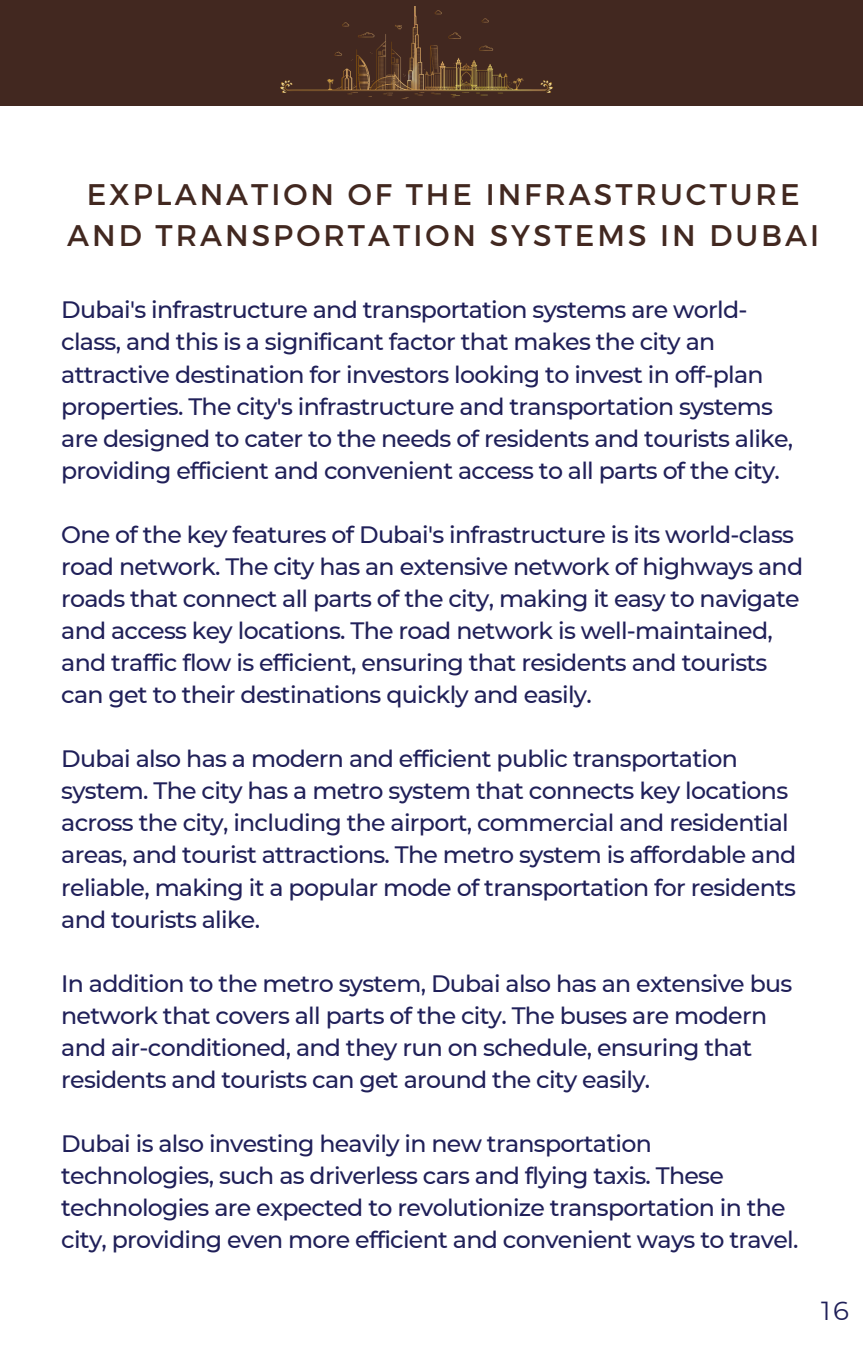
<style>
.page{position:relative;width:864px;height:1350px;background:#fff}
.page>*{position:absolute;margin:0;border:0;box-sizing:border-box;transform-origin:0 0}
.t1{font:29.7px/40.5px "Montserrat";letter-spacing:.1em;color:#422820;text-align:center}
.t2{font:26.1px "Montserrat";color:#202059}
.t3{font:500 23.62px/31.9px "Montserrat";letter-spacing:-.03em;color:#202059}
</style>
<div class="page">
<div style="left:0;top:0;width:863px;height:105px;background:#422820"></div>
<img style="left:280px;top:6px;width:272px;height:93px">
<p class="t1" style="left:67px;top:173px;width:754px">EXPLANATION OF THE INFRASTRUCTURE<br>AND TRANSPORTATION SYSTEMS IN DUBAI</p>
<p class="t3" style="left:61px;top:294px;width:734px">Dubai's infrastructure and transportation systems are world&shy;class, and this is a significant factor that makes the city an attractive destination for investors looking to invest in off-plan properties. The city's infrastructure and transportation systems are designed to cater to the needs of residents and tourists alike, providing efficient and convenient access to all parts of the city.</p>
<p class="t3" style="left:61px;top:518px;width:743px">One of the key features of Dubai's infrastructure is its world-class road network. The city has an extensive network of highways and roads that connect all parts of the city, making it easy to navigate and access key locations. The road network is well-maintained, and traffic flow is efficient, ensuring that residents and tourists can get to their destinations quickly and easily.</p>
<p class="t3" style="left:61px;top:743px;width:737px">Dubai also has a modern and efficient public transportation system. The city has a metro system that connects key locations across the city, including the airport, commercial and residential areas, and tourist attractions. The metro system is affordable and reliable, making it a popular mode of transportation for residents and tourists alike.</p>
<p class="t3" style="left:61px;top:967px;width:733px">In addition to the metro system, Dubai also has an extensive bus network that covers all parts of the city. The buses are modern and air-conditioned, and they run on schedule, ensuring that residents and tourists can get around the city easily.</p>
<p class="t3" style="left:61px;top:1128px;width:739px">Dubai is also investing heavily in new transportation technologies, such as driverless cars and flying taxis. These technologies are expected to revolutionize transportation in the city, providing even more efficient and convenient ways to travel.</p>
<p class="t2" style="left:821px;top:1295px;width:29px">16</p>
</div>
